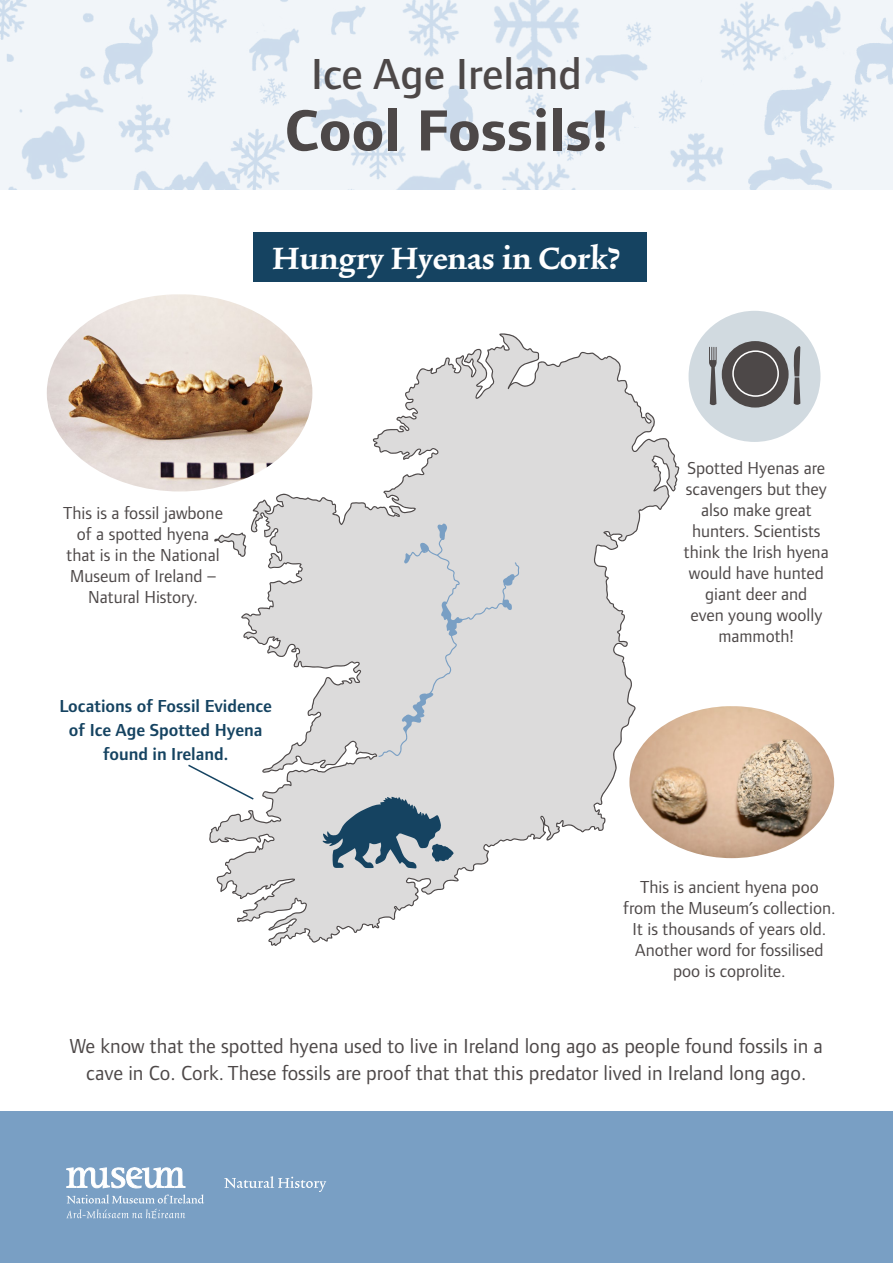
<style>
.page{position:relative;width:893px;height:1263px;background:#fff}
.page>*{position:absolute;margin:0;border:0;box-sizing:border-box;transform-origin:0 0}
.t1{font:700 60px "Foundry Form Sans";color:#4d4848}
.t2{font:500 45px "Foundry Form Sans";color:#4d4848}
.t3{font:700 36.3px "Trinite No 2";color:#fff}
.t4{font:21px/27px "Foundry Form Sans";color:#4d4848;text-align:center}
.t5{font:18px/21px "Foundry Form Sans";color:#4d4848;text-align:center}
.t6{font:600 18px/24px "Foundry Form Sans";color:#154361;text-align:center}
</style>
<div class="page">
<svg style="left:209px;top:333px;width:470px;height:613px;fill:#dcdbdb"></svg>
<svg style="left:322px;top:797px;width:132px;height:71px;background:#7a909f"></svg>
<svg style="left:214px;top:532px;width:33px;height:25px"></svg>
<div style="left:378px;top:523px;width:142px;height:234px;background:#dcdbdb"></div>
<div style="left:0;top:1111px;width:893px;height:152px;background:#799fc4"></div>
<div style="left:254px;top:232px;width:393px;height:49px;background:#154361"></div>
<svg style="left:188px;top:763px;width:67px;height:38px"></svg>
<svg style="left:224px;top:1176px;width:102px;height:16px"></svg>
<svg style="left:67px;top:1167px;width:118px;height:21px"></svg>
<svg style="left:66px;top:1194px;width:138px;height:24px"></svg>
<img style="left:0;top:0;width:893px;height:189px">
<div style="left:688px;top:311px;width:132px;height:131px;background:#d1dae0;border-radius:50%"></div>
<div style="left:722px;top:341px;width:67px;height:67px;background:#4d4848;border-radius:50%"></div>
<div style="left:732px;top:350px;width:47px;height:47px;border:2px solid #fff;border-radius:50%"></div>
<svg style="left:709px;top:347px;width:8px;height:58px"></svg>
<svg style="left:794px;top:346px;width:6px;height:59px"></svg>
<img style="left:47px;top:294px;width:265px;height:197px">
<img style="left:629px;top:706px;width:205px;height:152px">
<h2 class="t2" style="left:311px;top:49px;width:272px">Ice Age Ireland</h2>
<h1 class="t1" style="left:284px;top:97px;width:325px">Cool Fossils!</h1>
<h3 class="t3" style="left:273px;top:242px;width:349px">Hungry Hyenas in Cork?</h3>
<p class="t5" style="left:63px;top:502px;width:161px">This is a fossil jawbone of a spotted hyena that is in the National<br>Museum of Ireland –<br>Natural History.</p>
<p class="t6" style="left:59px;top:694px;width:214px">Locations of Fossil Evidence of Ice Age Spotted Hyena found in Ireland.</p>
<p class="t5" style="left:684px;top:457px;width:146px">Spotted Hyenas are scavengers but they also make great hunters. Scientists think the Irish hyena would have hunted giant deer and<br>even young woolly mammoth!</p>
<p class="t5" style="left:623px;top:877px;width:214px">This is ancient hyena poo from the Museum’s collection.<br>It is thousands of years old.<br>Another word for fossilised poo is coprolite.</p>
<p class="t4" style="left:70px;top:1033px;width:755px">We know that the spotted hyena used to live in Ireland long ago as people found fossils in a cave in Co. Cork. These fossils are proof that that this predator lived in Ireland long ago.</p>
</div>
